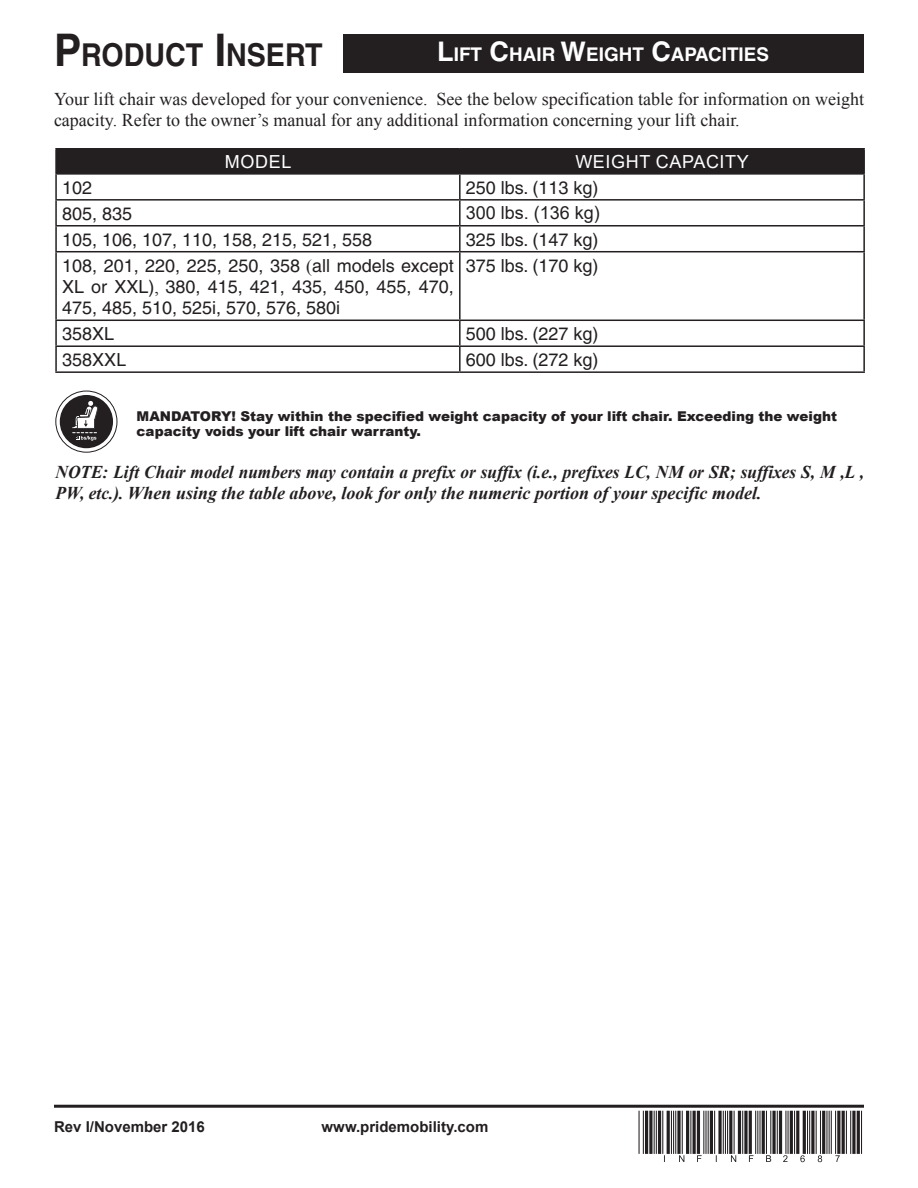
<style>
.page{position:relative;width:918px;height:1188px;background:#fff}
.page>*{position:absolute;margin:0;border:0;box-sizing:border-box;transform-origin:0 0}
.Product_Insert__head{font:700 31.5px "Helvetica";color:#231f20;scale:.91 1}
.Text_for_black_recta{font:700 18.9px "Helvetica";color:#fff}
.Body_text{font:18px/21.3px "Helvetica";color:#231f20;text-align:justify}
.Body_text-2{font:18px/21px "Times New Roman";color:#231f20}
.NOTES{font:italic 700 18px/21px "Times New Roman";color:#231f20;scale:.96 1}
.t1{font:18px "Arial";letter-spacing:.035em;color:#fff}
.Body_text-3{font:18px "Arial";color:#231f20}
.Footer__product_inse{font:700 15px "Arial";color:#231f20}
.WARNINGS{font:900 13.5px/15px "Arial";color:#231f20}
.s1{font-size:45px}
.s2{font-size:27px}
.s3{font-family:"Times New Roman"}
.s4{font-family:"Arial"}
</style>
<div class="page">
<hr style="left:54px;top:1105px;width:810px;height:3px;background:#231f20">
<div style="left:343px;top:35px;width:521px;height:38px;background:#231f20"></div>
<svg style="left:56px;top:391px;width:61px;height:61px"></svg>
<div style="left:56px;top:391px;width:61px;height:61px;border:1px solid #231f20;border-radius:50%"></div>
<div style="left:60px;top:395px;width:53px;height:53px;background:#231f20;border-radius:50%"></div>
<svg style="left:72px;top:401px;width:26px;height:40px"></svg>
<div style="left:57px;top:150px;width:806px;height:23px;background:#231f20"></div>
<hr style="left:55px;top:148px;width:405px;height:2px;background:#231f20">
<hr style="left:55px;top:150px;width:2px;height:23px;background:#231f20">
<hr style="left:460px;top:148px;width:405px;height:2px;background:#231f20">
<hr style="left:459px;top:150px;width:2px;height:23px;background:#231f20">
<hr style="left:863px;top:150px;width:2px;height:23px;background:#231f20">
<hr style="left:55px;top:173px;width:405px;height:2px;background:#231f20">
<hr style="left:55px;top:175px;width:2px;height:24px;background:#231f20">
<hr style="left:460px;top:173px;width:405px;height:2px;background:#231f20">
<hr style="left:459px;top:175px;width:2px;height:24px;background:#231f20">
<hr style="left:863px;top:175px;width:2px;height:24px;background:#231f20">
<hr style="left:55px;top:199px;width:405px;height:2px;background:#231f20">
<hr style="left:55px;top:201px;width:2px;height:24px;background:#231f20">
<hr style="left:460px;top:199px;width:405px;height:2px;background:#231f20">
<hr style="left:459px;top:201px;width:2px;height:24px;background:#231f20">
<hr style="left:863px;top:201px;width:2px;height:24px;background:#231f20">
<hr style="left:55px;top:225px;width:405px;height:2px;background:#231f20">
<hr style="left:55px;top:227px;width:2px;height:24px;background:#231f20">
<hr style="left:460px;top:225px;width:405px;height:2px;background:#231f20">
<hr style="left:459px;top:227px;width:2px;height:24px;background:#231f20">
<hr style="left:863px;top:227px;width:2px;height:24px;background:#231f20">
<hr style="left:55px;top:251px;width:405px;height:1px;background:#231f20">
<hr style="left:55px;top:252px;width:2px;height:68px;background:#231f20">
<hr style="left:460px;top:251px;width:405px;height:1px;background:#231f20">
<hr style="left:459px;top:252px;width:2px;height:68px;background:#231f20">
<hr style="left:863px;top:252px;width:2px;height:68px;background:#231f20">
<hr style="left:55px;top:320px;width:405px;height:1px;background:#231f20">
<hr style="left:55px;top:321px;width:2px;height:24px;background:#231f20">
<hr style="left:460px;top:320px;width:405px;height:1px;background:#231f20">
<hr style="left:459px;top:321px;width:2px;height:24px;background:#231f20">
<hr style="left:863px;top:321px;width:2px;height:24px;background:#231f20">
<hr style="left:55px;top:345px;width:405px;height:2px;background:#231f20">
<hr style="left:55px;top:347px;width:2px;height:24px;background:#231f20">
<hr style="left:460px;top:345px;width:405px;height:2px;background:#231f20">
<hr style="left:459px;top:347px;width:2px;height:24px;background:#231f20">
<hr style="left:863px;top:347px;width:2px;height:24px;background:#231f20">
<hr style="left:55px;top:371px;width:405px;height:2px;background:#231f20">
<hr style="left:460px;top:371px;width:405px;height:2px;background:#231f20">
<hr style="left:654px;top:1111px;width:1px;height:43px;background:#231f20">
<svg style="left:649px;top:1111px;width:4px;height:43px"></svg>
<hr style="left:645px;top:1111px;width:3px;height:43px;background:#231f20">
<hr style="left:643px;top:1111px;width:1px;height:43px;background:#231f20">
<hr style="left:639px;top:1111px;width:1px;height:43px;background:#231f20">
<hr style="left:671px;top:1111px;width:1px;height:43px;background:#231f20">
<hr style="left:667px;top:1111px;width:3px;height:43px;background:#231f20">
<hr style="left:662px;top:1111px;width:1px;height:43px;background:#231f20">
<hr style="left:658px;top:1111px;width:3px;height:43px;background:#231f20">
<hr style="left:656px;top:1111px;width:1px;height:43px;background:#231f20">
<svg style="left:673px;top:1111px;width:34px;height:51px"></svg>
<hr style="left:723px;top:1111px;width:1px;height:43px;background:#231f20">
<svg style="left:718px;top:1111px;width:4px;height:43px"></svg>
<hr style="left:714px;top:1111px;width:1px;height:43px;background:#231f20">
<hr style="left:710px;top:1111px;width:3px;height:43px;background:#231f20">
<hr style="left:708px;top:1111px;width:1px;height:43px;background:#231f20">
<svg style="left:725px;top:1111px;width:120px;height:51px"></svg>
<hr style="left:861px;top:1111px;width:1px;height:43px;background:#231f20">
<hr style="left:857px;top:1111px;width:3px;height:43px;background:#231f20">
<svg style="left:852px;top:1111px;width:4px;height:43px"></svg>
<hr style="left:850px;top:1111px;width:1px;height:43px;background:#231f20">
<hr style="left:846px;top:1111px;width:1px;height:43px;background:#231f20">
<p class="Product_Insert__head" style="left:54px;top:36px;width:297px"><span class="s1">P</span>RODUCT <span class="s1">I</span>NSERT</p>
<p class="Text_for_black_recta" style="left:437px;top:43px;width:333px"><span class="s2">L</span>IFT <span class="s2">C</span>HAIR <span class="s2">W</span>EIGHT <span class="s2">C</span>APACITIES</p>
<p class="Body_text-2" style="left:54px;top:89px;width:812px">Your lift chair was developed for your convenience. See the below specification table for information on weight capacity. Refer to the owner’s manual for any additional information concerning your lift chair.</p>
<p class="t1" style="left:225px;top:149px;width:68px">MODEL</p>
<p class="t1" style="left:575px;top:149px;width:175px">WEIGHT CAPACITY</p>
<p class="Body_text" style="left:62px;top:177px;width:32px">102</p>
<p class="Body_text" style="left:466px;top:177px;width:134px">250 lbs. (113 kg)</p>
<p class="Body_text" style="left:62px;top:203px;width:72px">805, 835</p>
<p class="Body_text-3" style="left:466px;top:200px;width:136px">300 lbs. (136 kg)</p>
<p class="Body_text" style="left:62px;top:229px;width:312px">105, 106, 107, 110, 158, 215, 521, 558</p>
<p class="Body_text" style="left:466px;top:229px;width:134px">325 lbs. (147 kg)</p>
<p class="Body_text" style="left:62px;top:255px;width:393px">108, 201, 220, 225, 250, 358 <span class="s3">(</span>all models except XL or XXL)<span class="s3">,</span> 380, 415, 421, 435, 450, 455, 470, 475, 485, 510, 525i, 570, 576, 580i</p>
<p class="Body_text" style="left:466px;top:255px;width:134px">375 lbs. (170 kg)</p>
<p class="Body_text" style="left:62px;top:323px;width:54px">358XL</p>
<p class="Body_text" style="left:466px;top:323px;width:134px">500 lbs. (227 kg)</p>
<p class="Body_text" style="left:62px;top:349px;width:66px">358XX<span class="s4">L</span></p>
<p class="Body_text" style="left:466px;top:349px;width:134px">600 lbs. (272 kg)</p>
<p class="WARNINGS" style="left:137px;top:408px;width:702px">MANDATORY! Stay within the specified weight capacity of your lift chair. Exceeding the weight capacity voids your lift chair warranty.</p>
<p class="NOTES" style="left:56px;top:461px;width:844px">NOTE: Lift Chair model numbers may contain a prefix or suffix (i.e., prefixes LC, NM or SR; suffixes S, M ,L ,<br>PW, etc.). When using the table above, look for only the numeric portion of your specific model.</p>
<p class="Footer__product_inse" style="left:54px;top:1117px;width:152px">Rev I/November 2016</p>
<p class="Footer__product_inse" style="left:322px;top:1117px;width:168px">www.pridemobility.com</p>
</div>
